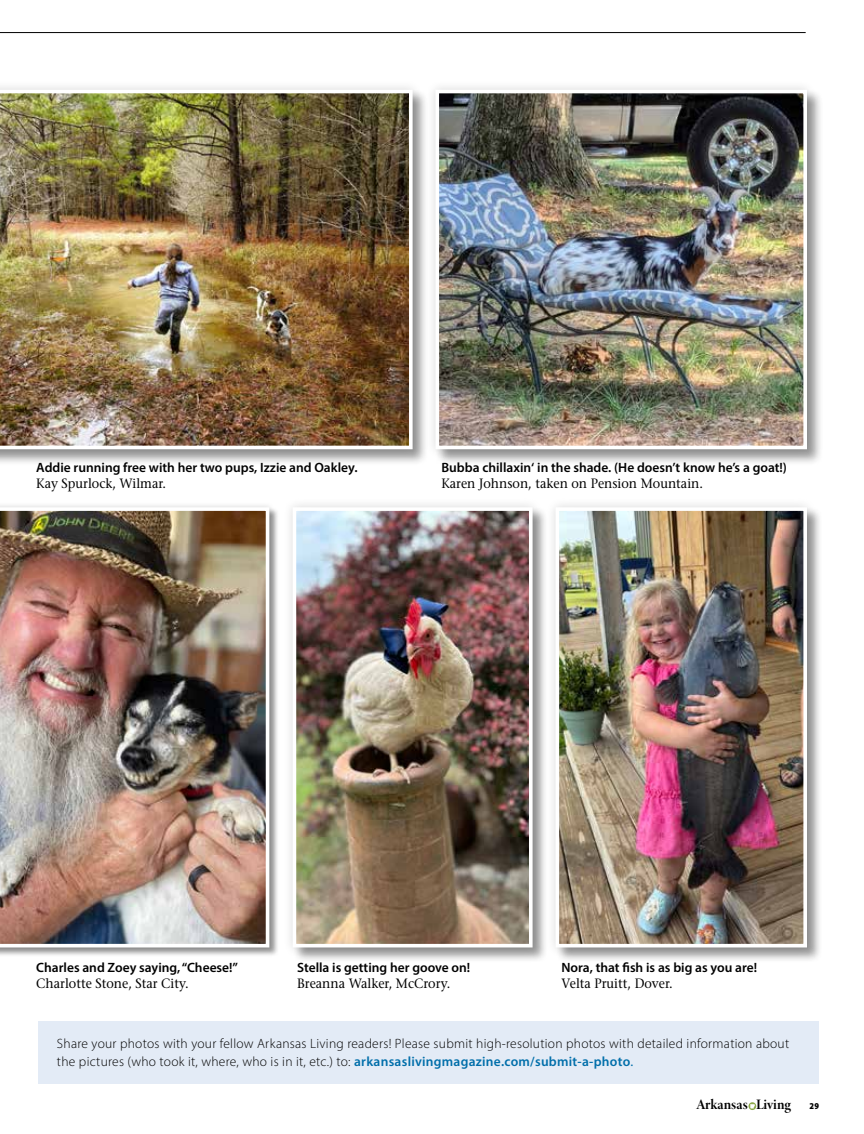
<style>
.page{position:relative;width:864px;height:1134px;background:#fff}
.page>*{position:absolute;margin:0;border:0;box-sizing:border-box;transform-origin:0 0}
.t1{font:700 14.55px "Minion 3 Display";color:#000}
.t2{font:300 13.5px/18px "Myriad Pro";letter-spacing:.02em;color:#000}
.t3{font:600 13.5px "Myriad Pro";color:#000}
.t4{font:500 13.5px "Stone Serif Std";color:#000;scale:.93 1}
.t5{font:900 9px "Myriad Pro";color:#000;scale:.9 1}
.s1{font-weight:600;color:#006eaa}
.s2{font-weight:400;color:#006eaa}
</style>
<div class="page">
<svg style="left:748px;top:1102px;width:8px;height:8px"></svg>
<svg style="left:750px;top:1104px;width:5px;height:5px"></svg>
<div style="left:39px;top:1021px;width:780px;height:63px;background:#e3ebf6"></div>
<hr style="left:0;top:32px;width:806px;height:1px;background:#000">
<div style="left:555px;top:507px;width:268px;height:457px;background:#000;opacity:.4"></div>
<div style="left:546px;top:497px;width:271px;height:461px;background:#000;opacity:.15"></div>
<img style="left:561px;top:512px;width:241px;height:430px">
<div style="left:556px;top:507px;width:251px;height:440px;border:4px solid #fff"></div>
<div style="left:292px;top:507px;width:257px;height:457px;background:#f6f6f6"></div>
<div style="left:282px;top:497px;width:261px;height:461px;background:#000;opacity:.15"></div>
<img style="left:298px;top:512px;width:230px;height:430px">
<div style="left:293px;top:507px;width:240px;height:440px;border:4px solid #fff"></div>
<div style="left:0;top:507px;width:279px;height:451px;background:#000;opacity:.4"></div>
<div style="left:0;top:501px;width:275px;height:453px;background:#000;opacity:.15"></div>
<img style="left:0;top:507px;width:269px;height:440px">
<div style="left:0;top:89px;width:429px;height:376px;background:#000;opacity:.4"></div>
<div style="left:0;top:80px;width:423px;height:379px;background:#000;opacity:.15"></div>
<img style="left:0;top:90px;width:413px;height:359px">
<div style="left:435px;top:89px;width:389px;height:376px;background:#000;opacity:.4"></div>
<div style="left:426px;top:80px;width:391px;height:379px;background:#000;opacity:.15"></div>
<img style="left:440px;top:95px;width:362px;height:349px">
<div style="left:435px;top:90px;width:372px;height:359px;border:4px solid #fff"></div>
<p class="t3" style="left:36px;top:459px;width:323px">Addie running free with her two pups, Izzie and Oakley.</p>
<p class="t4" style="left:36px;top:476px;width:141px">Kay Spurlock, Wilmar.</p>
<p class="t3" style="left:441px;top:459px;width:347px">Bubba chillaxin‘ in the shade. (He doesn’t know he’s a goat!)</p>
<p class="t4" style="left:441px;top:476px;width:283px">Karen Johnson, taken on Pension Mountain.</p>
<p class="t3" style="left:36px;top:959px;width:203px">Charles and Zoey saying, “Cheese!”</p>
<p class="t4" style="left:36px;top:975px;width:165px">Charlotte Stone, Star City.</p>
<p class="t3" style="left:297px;top:959px;width:175px">Stella is getting her goove on!</p>
<p class="t4" style="left:297px;top:975px;width:166px">Breanna Walker, McCrory.</p>
<p class="t3" style="left:561px;top:959px;width:197px">Nora, that fish is as big as you are!</p>
<p class="t4" style="left:561px;top:975px;width:121px">Velta Pruitt, Dover.</p>
<p class="t2" style="left:57px;top:1035px;width:734px">Share your photos with your fellow Arkansas Living readers! Please submit high-resolution photos with detailed information about the pictures (who took it, where, who is in it, etc.) to: <span class="s1">arkansaslivingmagazine.com/submit-a-photo</span><span class="s2">.</span></p>
<p class="t1" style="left:697px;top:1095px;width:95px">Arkansas Living</p>
<p class="t5" style="left:810px;top:1100px;width:12px">29</p>
</div>
